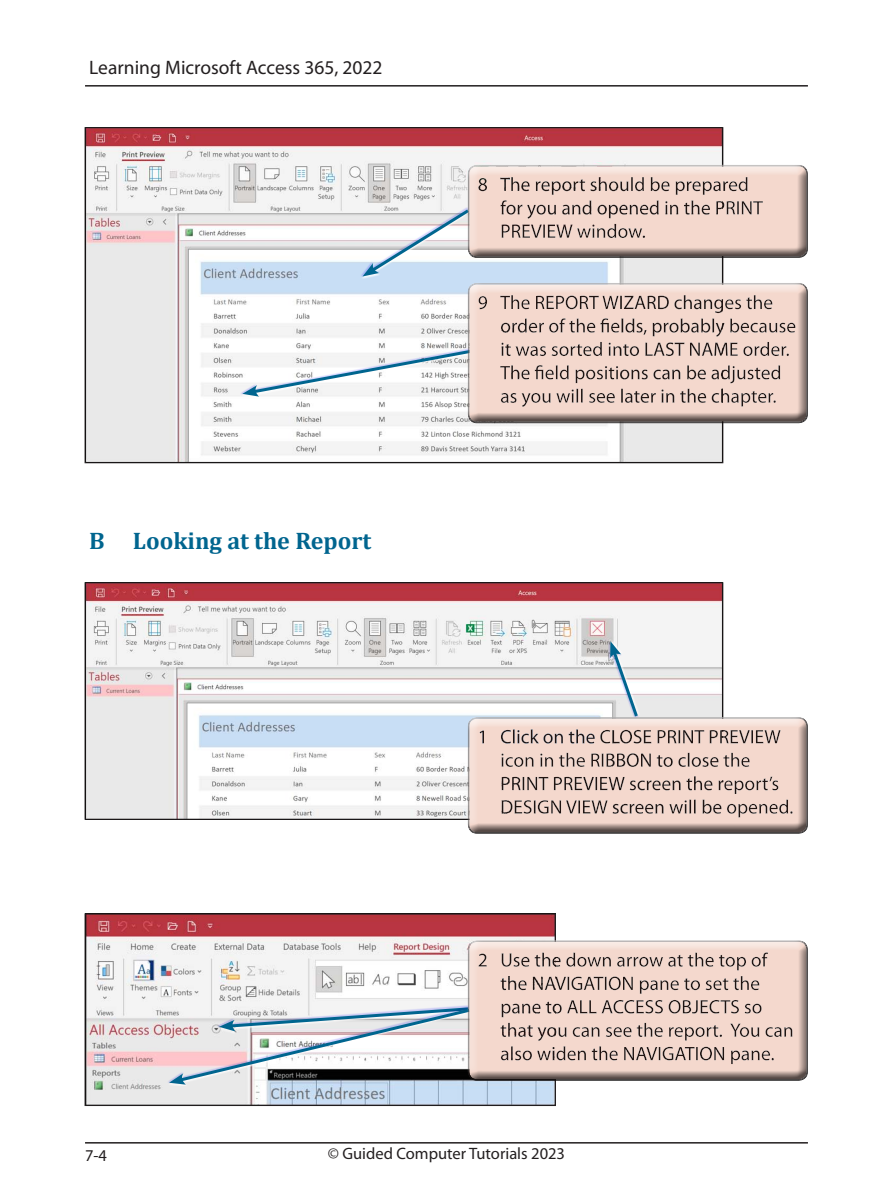
<style>
.page{position:relative;width:893px;height:1191px;background:#fff}
.page>*{position:absolute;margin:0;border:0;box-sizing:border-box;transform-origin:0 0}
.Sub-Head_point{font:700 24px "Cambria";color:#00658f}
.t1{font:19.5px "Myriad Pro";color:#231f20}
.t2{font:16.5px "Myriad Pro";color:#231f20}
</style>
<div class="page">
<hr style="left:85px;top:1142px;width:723px;height:1px;background:#231f20">
<hr style="left:85px;top:85px;width:723px;height:2px;background:#231f20">
<img style="left:87px;top:129px;width:634px;height:332px">
<div style="left:360px;top:207px;width:110px;height:71px;background:#00f;opacity:.18"></div>
<img style="left:87px;top:584px;width:634px;height:233px">
<img style="left:87px;top:915px;width:467px;height:189px">
<div style="left:85px;top:913px;width:471px;height:193px;border:1px solid #231f20"></div>
<div style="left:167px;top:1008px;width:304px;height:78px;background:#fff;opacity:.94"></div>
<svg style="left:169px;top:1005px;width:304px;height:79px"></svg>
<svg style="left:362px;top:165px;width:362px;height:111px"></svg>
<div style="left:468px;top:163px;width:340px;height:88px;background:#fff;opacity:.75"></div>
<div style="left:468px;top:166px;width:340px;height:92px;background:#231f20;opacity:.75"></div>
<svg style="left:242px;top:295px;width:226px;height:112px"></svg>
<div style="left:468px;top:281px;width:351px;height:143px;background:#231f20;opacity:.75"></div>
<svg style="left:468px;top:641px;width:256px;height:75px"></svg>
<div style="left:468px;top:716px;width:347px;height:117px;background:#231f20;opacity:.75"></div>
<div style="left:468px;top:939px;width:349px;height:143px;background:#231f20;opacity:.75"></div>
<p class="t1" style="left:89px;top:56px;width:295px">Learning Microsoft Access 365, 2022</p>
<p class="Sub-Head_point" style="left:89px;top:524px;width:284px">B Looking at the Report</p>
<p class="t2" style="left:85px;top:1144px;width:23px">7-4</p>
<p class="t2" style="left:328px;top:1143px;width:239px">© Guided Computer Tutorials 2023</p>
</div>
